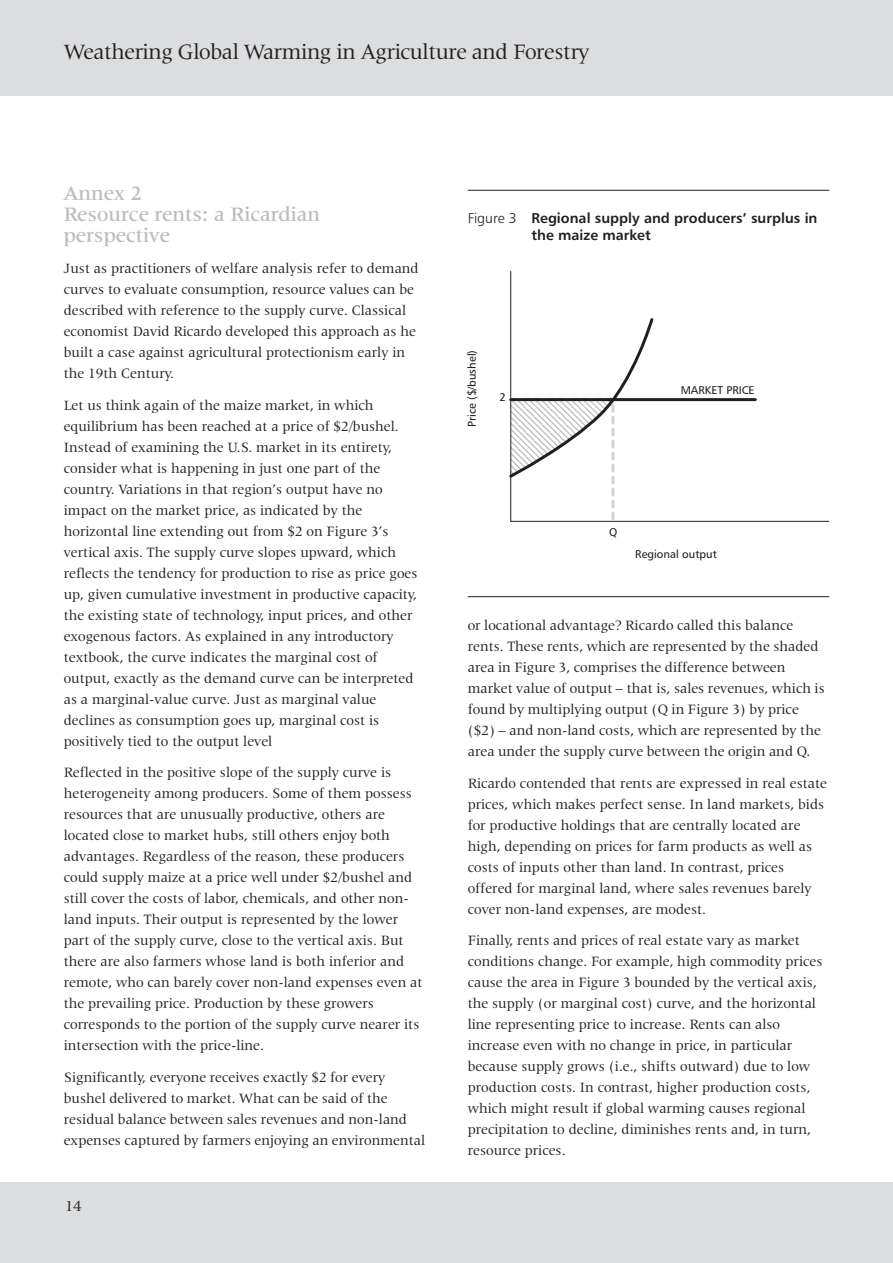
<style>
.page{position:relative;width:893px;height:1263px;background:#fff}
.page>*{position:absolute;margin:0;border:0;box-sizing:border-box;transform-origin:0 0}
.t1{font:22.5px "Latin 725 BT";letter-spacing:-.02em;color:#231f20}
.jh_b-head{font:500 21px/21px "Latin 725 BT";color:#bcbdc0}
.t2{font:15.75px "Latin 725 BT";color:#231f20}
.jh_body{font:14.7px/21px "Latin 725 BT";color:#231f20}
.t3{font:14.25px/17.2px "Humanist 777 BT Bold B";color:#231f20}
.t4{font:11.25px "Humanist 777 BT Roman B";color:#231f20}
.s1{font-family:"Humanist 777 BT Light B"}
</style>
<div class="page">
<div style="left:0;top:1182px;width:893px;height:81px;background:#dcdddf"></div>
<div style="left:0;top:0;width:893px;height:96px;background:#dcdddf"></div>
<hr style="left:468px;top:596px;width:361px;height:1px;background:#231f20">
<hr style="left:468px;top:190px;width:361px;height:1px;background:#231f20">
<svg style="left:509px;top:317px;width:249px;height:205px"></svg>
<h1 class="t1" style="left:64px;top:39px;width:527px">Weathering Global Warming in Agriculture and Forestry</h1>
<p class="jh_b-head" style="left:64px;top:182px;width:258px">Annex 2<br>Resource rents: a Ricardian perspective</p>
<p class="jh_body" style="left:64px;top:258px;width:356px">Just as practitioners of welfare analysis refer to demand curves to evaluate consumption, resource values can be described with reference to the supply curve. Classical economist David Ricardo developed this approach as he built a case against agricultural protectionism early in the 19th Century.</p>
<p class="jh_body" style="left:64px;top:394px;width:355px">Let us think again of the maize market, in which equilibrium has been reached at a price of $2/bushel.<br>Instead of examining the U.S. market in its entirety, consider what is happening in just one part of the country. Variations in that region’s output have no impact on the market price, as indicated by the horizontal line extending out from $2 on Figure 3’s vertical axis. The supply curve slopes upward, which reflects the tendency for production to rise as price goes up, given cumulative investment in productive capacity, the existing state of technology, input prices, and other exogenous factors. As explained in any introductory textbook, the curve indicates the marginal cost of output, exactly as the demand curve can be interpreted as a marginal-value curve. Just as marginal value declines as consumption goes up, marginal cost is positively tied to the output level</p>
<p class="jh_body" style="left:64px;top:762px;width:360px">Reflected in the positive slope of the supply curve is heterogeneity among producers. Some of them possess resources that are unusually productive, others are located close to market hubs, still others enjoy both advantages. Regardless of the reason, these producers could supply maize at a price well under $2/bushel and still cover the costs of labor, chemicals, and other non&shy;land inputs. Their output is represented by the lower part of the supply curve, close to the vertical axis. But there are also farmers whose land is both inferior and remote, who can barely cover non-land expenses even at the prevailing price. Production by these growers corresponds to the portion of the supply curve nearer its intersection with the price-line.</p>
<p class="jh_body" style="left:64px;top:1066px;width:363px">Significantly, everyone receives exactly $2 for every bushel delivered to market. What can be said of the residual balance between sales revenues and non-land expenses captured by farmers enjoying an environmental</p>
<p class="t2" style="left:65px;top:1197px;width:18px">14</p>
<p class="t3" style="left:531px;top:209px;width:288px;text-indent:-64px"><span class="s1">Figure 3</span> Regional supply and producers’ surplus in the maize market</p>
<p class="t4" style="left:465px;top:427px;width:79px;rotate:-90deg">Price ($/bushel)</p>
<p class="t4" style="left:500px;top:390px;width:8px">2</p>
<p class="t4" style="left:681px;top:383px;width:75px">MARKET PRICE</p>
<p class="t4" style="left:609px;top:525px;width:10px">Q</p>
<p class="t4" style="left:635px;top:547px;width:83px">Regional output</p>
<p class="jh_body" style="left:468px;top:615px;width:359px">or locational advantage? Ricardo called this balance rents. These rents, which are represented by the shaded area in Figure 3, comprises the difference between market value of output – that is, sales revenues, which is found by multiplying output (Q in Figure 3) by price ($2) – and non-land costs, which are represented by the area under the supply curve between the origin and Q.</p>
<p class="jh_body" style="left:468px;top:772px;width:361px">Ricardo contended that rents are expressed in real estate prices, which makes perfect sense. In land markets, bids for productive holdings that are centrally located are high, depending on prices for farm products as well as costs of inputs other than land. In contrast, prices offered for marginal land, where sales revenues barely cover non-land expenses, are modest.</p>
<p class="jh_body" style="left:468px;top:930px;width:356px">Finally, rents and prices of real estate vary as market conditions change. For example, high commodity prices cause the area in Figure 3 bounded by the vertical axis, the supply (or marginal cost) curve, and the horizontal line representing price to increase. Rents can also increase even with no change in price, in particular because supply grows (i.e., shifts outward) due to low production costs. In contrast, higher production costs, which might result if global warming causes regional precipitation to decline, diminishes rents and, in turn, resource prices.</p>
</div>
